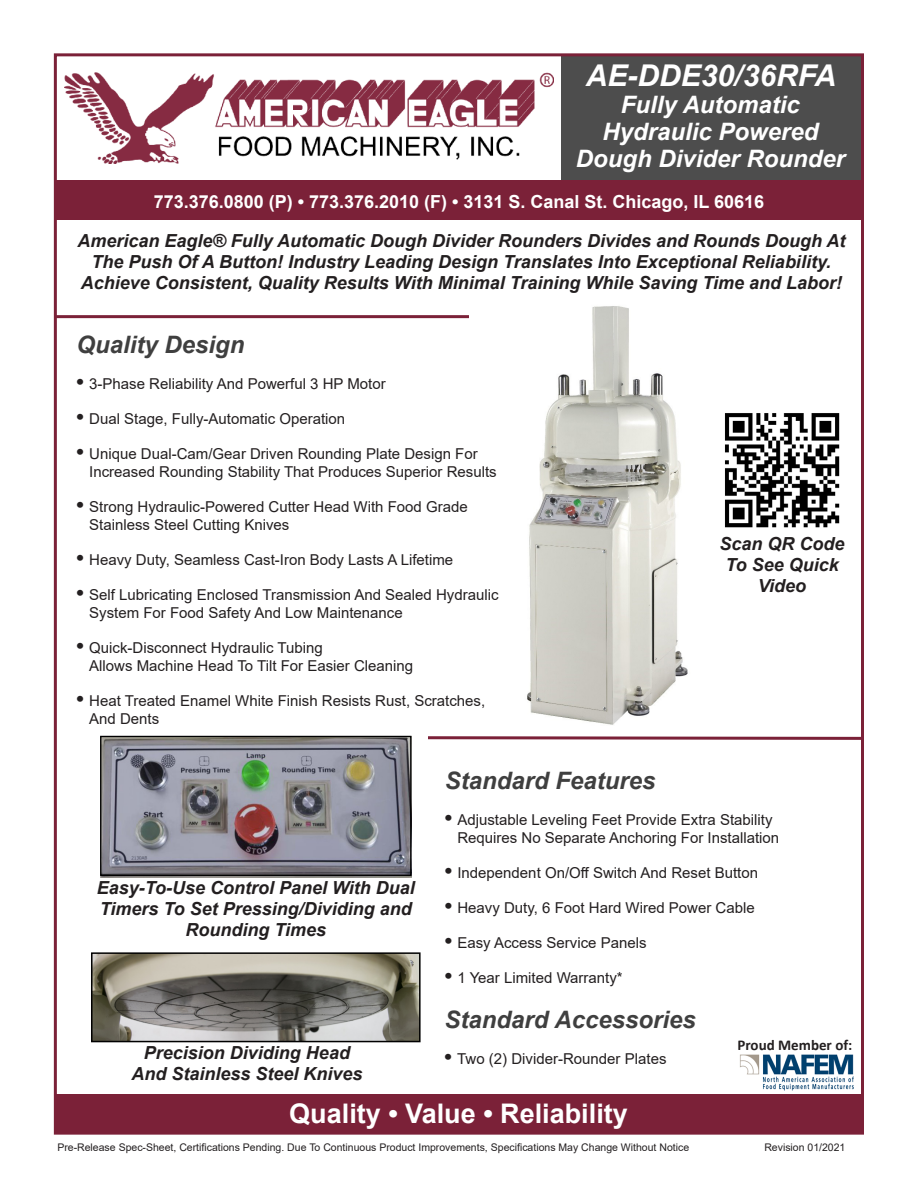
<style>
.page{position:relative;width:918px;height:1188px;background:#fff}
.page>*{position:absolute;margin:0;border:0;box-sizing:border-box;transform-origin:0 0}
.t1{font:italic 700 30px "Arial";color:#fff}
.t2{font:700 27px "Arial";color:#fff}
.t3{font:italic 700 24px/27px "Arial";color:#fff;text-align:center}
.t4{font:italic 700 24px "Arial";color:#3f3f3f}
.t5{font:italic 700 18px/21px "Arial";color:#231f20;text-align:center}
.t6{font:700 18px "Arial";color:#fff}
.t7{font:15px/18px "Arial";color:#231f20}
.t8{font:700 15px "Calibri";color:#231f20}
.t9{font:10.5px "Arial";color:#231f20}
.s1{font-weight:700;font-size:21px}
</style>
<div class="page">
<div style="left:562px;top:55px;width:302px;height:127px;background:#4d4d4d"></div>
<div style="left:56px;top:180px;width:808px;height:40px;background:#7b2138"></div>
<div style="left:55px;top:1094px;width:809px;height:40px;background:#7b2138"></div>
<img style="left:64px;top:72px;width:489px;height:92px">
<img style="left:740px;top:1054px;width:114px;height:37px">
<img style="left:527px;top:306px;width:161px;height:419px">
<svg style="left:428px;top:735px;width:436px;height:6px"></svg>
<img style="left:94px;top:955px;width:324px;height:84px">
<div style="left:91px;top:952px;width:330px;height:90px;border:2px solid #000"></div>
<img style="left:100px;top:738px;width:312px;height:139px">
<div style="left:100px;top:736px;width:312px;height:140px;border:1px solid #000"></div>
<hr style="left:56px;top:315px;width:413px;height:3px;background:#7b2138">
<img style="left:725px;top:413px;width:115px;height:115px">
<h1 class="t1" style="left:586px;top:55px;width:252px">AE-DDE30/36RFA</h1>
<h3 class="t3" style="left:576px;top:91px;width:271px">Fully Automatic<br>Hydraulic Powered<br>Dough Divider Rounder</h3>
<p class="t6" style="left:154px;top:189px;width:612px">773.376.0800 (P) • 773.376.2010 (F) • 3131 S. Canal St. Chicago, IL 60616</p>
<p class="t5" style="left:77px;top:231px;width:770px">American Eagle® Fully Automatic Dough Divider Rounders Divides and Rounds Dough At<br>The Push Of A Button! Industry Leading Design Translates Into Exceptional Reliability.<br>Achieve Consistent, Quality Results With Minimal Training While Saving Time and Labor!</p>
<p class="t4" style="left:77px;top:328px;width:170px">Quality Design</p>
<p class="t7" style="left:77px;top:374px;width:311px"><span class="s1">•</span> 3-Phase Reliability And Powerful 3 HP Motor</p>
<p class="t7" style="left:77px;top:409px;width:270px"><span class="s1">•</span> Dual Stage, Fully-Automatic Operation</p>
<p class="t7" style="left:89px;top:444px;width:409px;text-indent:-13px"><span class="s1">•</span> Unique Dual-Cam/Gear Driven Rounding Plate Design For<br>Increased Rounding Stability That Produces Superior Results</p>
<p class="t7" style="left:89px;top:497px;width:380px;text-indent:-13px"><span class="s1">•</span> Strong Hydraulic-Powered Cutter Head With Food Grade<br>Stainless Steel Cutting Knives</p>
<p class="t7" style="left:77px;top:550px;width:378px"><span class="s1">•</span> Heavy Duty, Seamless Cast-Iron Body Lasts A Lifetime</p>
<p class="t7" style="left:89px;top:585px;width:411px;text-indent:-13px"><span class="s1">•</span> Self Lubricating Enclosed Transmission And Sealed Hydraulic<br>System For Food Safety And Low Maintenance</p>
<p class="t7" style="left:89px;top:638px;width:326px;text-indent:-13px"><span class="s1">•</span> Quick-Disconnect Hydraulic Tubing<br>Allows Machine Head To Tilt For Easier Cleaning</p>
<p class="t7" style="left:89px;top:691px;width:397px;text-indent:-13px"><span class="s1">•</span> Heat Treated Enamel White Finish Resists Rust, Scratches,<br>And Dents</p>
<p class="t5" style="left:720px;top:534px;width:127px">Scan QR Code<br>To See Quick<br>Video</p>
<p class="t5" style="left:97px;top:878px;width:320px">Easy-To-Use Control Panel With Dual<br>Timers To Set Pressing/Dividing and<br>Rounding Times</p>
<p class="t5" style="left:144px;top:1043px;width:208px">Precision Dividing Head</p>
<p class="t5" style="left:131px;top:1064px;width:233px">And Stainless Steel Knives</p>
<p class="t4" style="left:445px;top:764px;width:212px">Standard Features</p>
<p class="t7" style="left:457px;top:810px;width:323px;text-indent:-13px"><span class="s1">•</span> Adjustable Leveling Feet Provide Extra Stability<br>Requires No Separate Anchoring For Installation</p>
<p class="t7" style="left:445px;top:863px;width:315px"><span class="s1">•</span> Independent On/Off Switch And Reset Button</p>
<p class="t7" style="left:445px;top:898px;width:312px"><span class="s1">•</span> Heavy Duty, 6 Foot Hard Wired Power Cable</p>
<p class="t7" style="left:445px;top:933px;width:203px"><span class="s1">•</span> Easy Access Service Panels</p>
<p class="t7" style="left:445px;top:968px;width:180px"><span class="s1">•</span> 1 Year Limited Warranty*</p>
<p class="t4" style="left:445px;top:1004px;width:253px">Standard Accessories</p>
<p class="t7" style="left:445px;top:1050px;width:223px"><span class="s1">•</span> Two (2) Divider-Rounder Plates</p>
<p class="t8" style="left:738px;top:1034px;width:116px">Proud Member of:</p>
<h2 class="t2" style="left:289px;top:1095px;width:340px">Quality • Value • Reliability</h2>
<p class="t9" style="left:57px;top:1140px;width:633px">Pre-Release Spec-Sheet, Certifications Pending. Due To Continuous Product Improvements, Specifications May Change Without Notice</p>
<p class="t9" style="left:764px;top:1140px;width:83px">Revision 01/2021</p>
</div>
